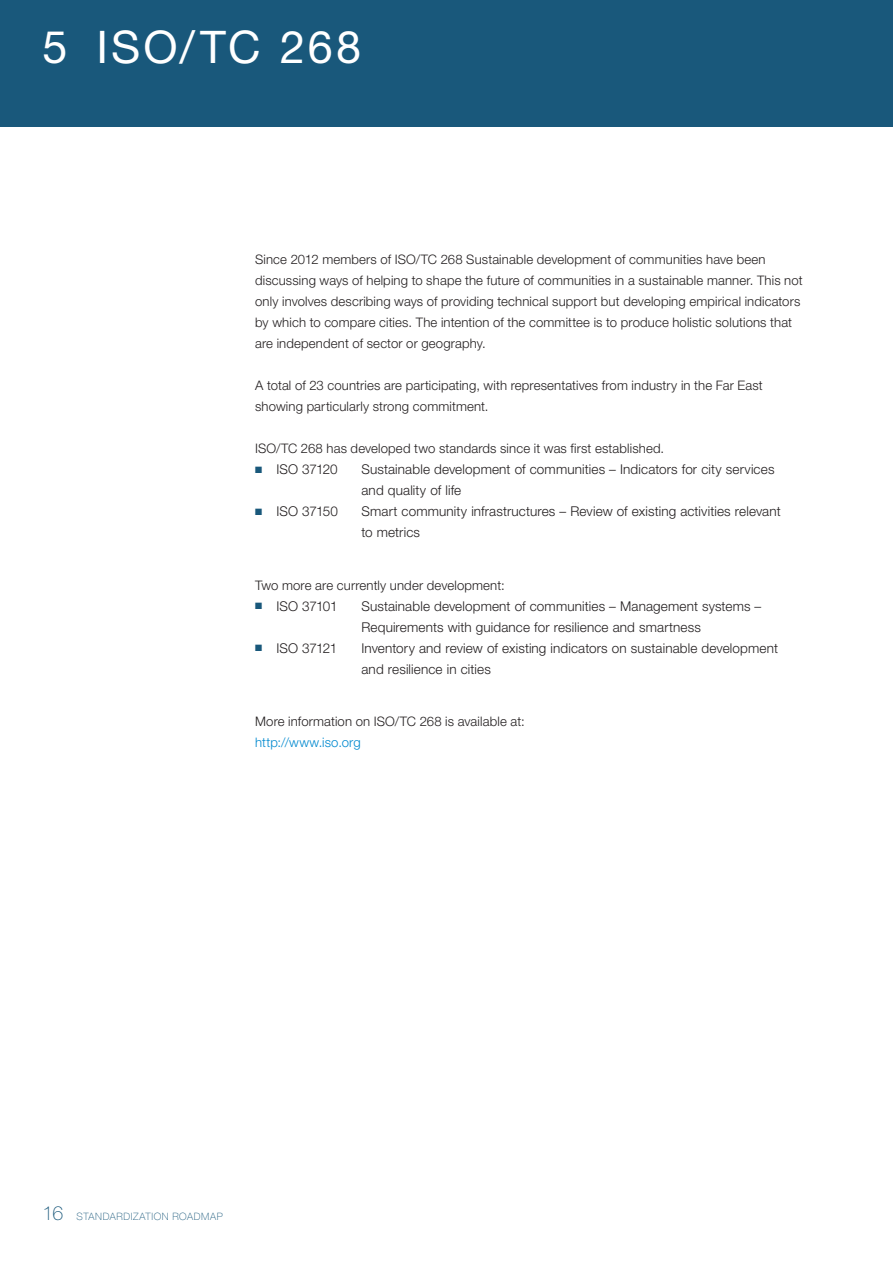
<style>
.page{position:relative;width:893px;height:1263px;background:#fff}
.page>*{position:absolute;margin:0;border:0;box-sizing:border-box;transform-origin:0 0}
.Seitenheader{font:45px "Helvetica Neue LT Pro";letter-spacing:.065em;color:#fff}
.t1{font:300 13.5px/21px "Helvetica Neue LT Pro";letter-spacing:.01em;color:#231f20}
.t2{font:300 13.5px "Helvetica Neue LT Pro";letter-spacing:-.015em;color:#231f20}
.t3{font:300 13.5px "Helvetica Neue LT Pro";letter-spacing:-.01em;color:#231f20}
.t4{font:300 13.5px "Helvetica Neue LT Pro";letter-spacing:-.025em;color:#231f20}
.t5{font:300 13.5px "Helvetica Neue LT Pro";letter-spacing:-.03em;color:#231f20}
.Copytext{font:300 13.2px/21px "Helvetica Neue LT Pro";letter-spacing:.01em;color:#231f20}
.Copytext_ohne_LZ{font:300 13.2px "Helvetica Neue LT Pro";letter-spacing:.01em;color:#231f20}
.Copytext-2{font:300 13.2px "Helvetica Neue LT Pro";letter-spacing:.01em;color:#0089cf}
.t6{font:100 10.2px "Helvetica Neue LT Pro";letter-spacing:.065em;color:#19587b}
.s1{color:#19587b}
.s2{font-family:"Helvetica Neue";font-size:19.5px}
</style>
<div class="page">
<div style="left:0;top:0;width:893px;height:126px;background:#19587b"></div>
<p class="Seitenheader" style="left:43px;top:19px;width:320px">5 ISO/TC 268</p>
<p class="Copytext" style="left:255px;top:249px;width:549px">Since 2012 members of ISO/TC 268 Sustainable development of communities have been discussing ways of helping to shape the future of communities in a sustainable manner. This not only involves describing ways of providing technical support but developing empirical indicators by which to compare cities. The intention of the committee is to produce holistic solutions that are independent of sector or geography.</p>
<p class="Copytext" style="left:255px;top:375px;width:509px">A total of 23 countries are participating, with representatives from industry in the Far East showing particularly strong commitment.</p>
<p class="Copytext_ohne_LZ" style="left:255px;top:440px;width:411px">ISO/TC 268 has developed two standards since it was first established.</p>
<p class="t2" style="left:255px;top:461px;width:84px"><span class="s1">■</span> ISO 37120</p>
<p class="t1" style="left:361px;top:458px;width:415px">Sustainable development of communities – Indicators for city services and quality of life</p>
<p class="t3" style="left:255px;top:503px;width:84px"><span class="s1">■</span> ISO 37150</p>
<p class="t1" style="left:361px;top:500px;width:421px">Smart community infrastructures – Review of existing activities relevant to metrics</p>
<p class="Copytext_ohne_LZ" style="left:255px;top:577px;width:251px">Two more are currently under development:</p>
<p class="t4" style="left:255px;top:597px;width:84px"><span class="s1">■</span> ISO 37101</p>
<p class="t1" style="left:361px;top:595px;width:401px">Sustainable development of communities – Management systems –<br>Requirements with guidance for resilience and smartness</p>
<p class="t5" style="left:255px;top:639px;width:84px"><span class="s1">■</span> ISO 37121</p>
<p class="t1" style="left:361px;top:637px;width:418px">Inventory and review of existing indicators on sustainable development and resilience in cities</p>
<p class="Copytext_ohne_LZ" style="left:255px;top:713px;width:271px">More information on ISO/TC 268 is available at:</p>
<p class="Copytext-2" style="left:255px;top:734px;width:107px">http://www.iso.org</p>
<p class="t6" style="left:43px;top:1210px;width:182px"><span class="s2">16</span> STANDARDIZATION ROADMAP</p>
</div>
